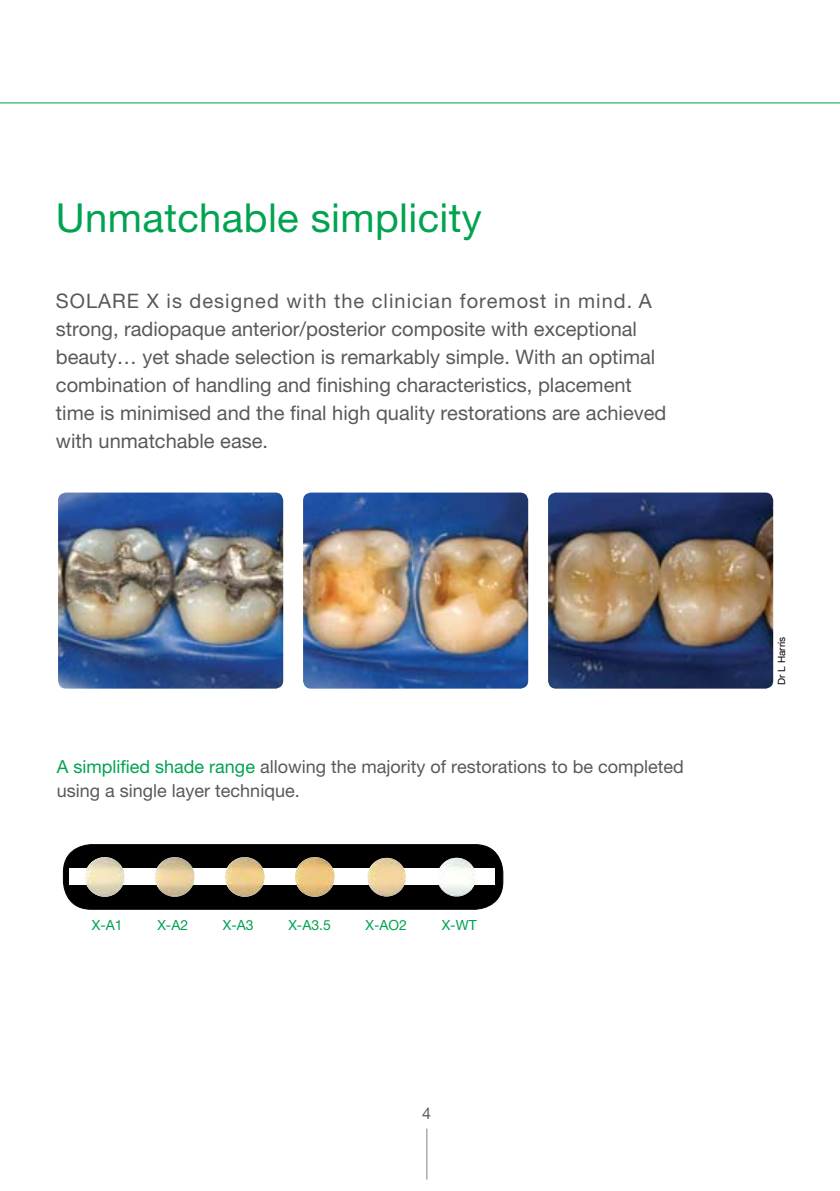
<style>
.page{position:relative;width:840px;height:1191px;background:#fff}
.page>*{position:absolute;margin:0;border:0;box-sizing:border-box;transform-origin:0 0}
.t1{font:40px "Helvetica Neue";letter-spacing:.01em;color:#00a34f}
.t2{font:20px/28px "Helvetica Neue";color:#58595b}
.t3{font:18px/24px "Helvetica Neue";color:#58595b}
.t4{font:16px "Helvetica Neue";color:#58595b}
.t5{font:14px "Helvetica Neue";color:#00a34f}
.t6{font:10px "Helvetica Neue";color:#000}
.s1{color:#00a34f}
</style>
<div class="page">
<hr style="left:426px;top:1128px;width:1px;height:51px;background:#808285">
<svg style="left:0;top:102px;width:839px;height:2px;background:#7fd0a6"></svg>
<div style="left:63px;top:844px;width:439px;height:65px;background:#000;border-radius:28px"></div>
<div style="left:63px;top:844px;width:440px;height:65px;border:1px solid #000;border-radius:28px"></div>
<div style="left:69px;top:868px;width:426px;height:17px;background:#fff"></div>
<img style="left:85px;top:857px;width:39px;height:39px;border-radius:20px">
<img style="left:155px;top:857px;width:39px;height:39px;border-radius:20px">
<img style="left:225px;top:857px;width:39px;height:39px;border-radius:20px">
<img style="left:295px;top:857px;width:39px;height:39px;border-radius:20px">
<img style="left:367px;top:858px;width:38px;height:38px;border-radius:19px">
<img style="left:437px;top:858px;width:38px;height:38px;border-radius:19px">
<img style="left:303px;top:492px;width:225px;height:196px">
<img style="left:58px;top:492px;width:225px;height:196px">
<img style="left:548px;top:492px;width:224px;height:196px">
<h1 class="t1" style="left:56px;top:194px;width:427px">Unmatchable simplicity</h1>
<p class="t2" style="left:56px;top:287px;width:611px">SOLARE X is designed with the clinician foremost in mind. A strong, radiopaque anterior/posterior composite with exceptional beauty… yet shade selection is remarkably simple. With an optimal combination of handling and finishing characteristics, placement time is minimised and the final high quality restorations are achieved with unmatchable ease.</p>
<p class="t3" style="left:57px;top:754px;width:628px"><span class="s1">A simplified shade range</span> allowing the majority of restorations to be completed using a single layer technique.</p>
<p class="t5" style="left:92px;top:916px;width:32px">X-A1</p>
<p class="t5" style="left:157px;top:916px;width:32px">X-A2</p>
<p class="t5" style="left:223px;top:916px;width:32px">X-A3</p>
<p class="t5" style="left:288px;top:916px;width:44px">X-A3.5</p>
<p class="t5" style="left:365px;top:916px;width:43px">X-AO2</p>
<p class="t5" style="left:441px;top:916px;width:36px">X-WT</p>
<p class="t4" style="left:422px;top:1103px;width:10px">4</p>
<p class="t6" style="left:775px;top:684px;width:49px;rotate:-90deg">Dr L Harris</p>
</div>
